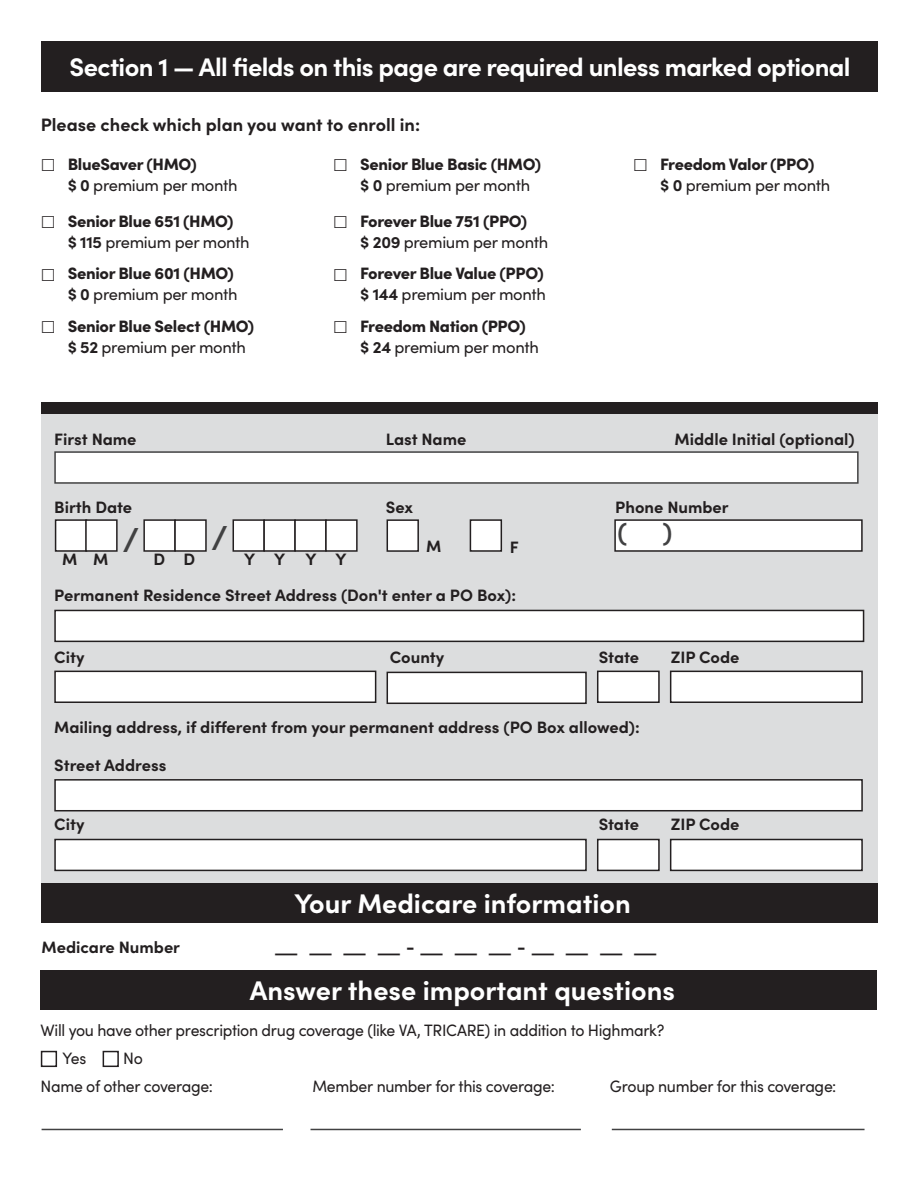
<style>
.page{position:relative;width:918px;height:1188px;background:#fff}
.page>*{position:absolute;margin:0;border:0;box-sizing:border-box;transform-origin:0 0}
.t1{font:700 27px "Sofia Pro";color:#fff}
.t2{font:700 25.5px "Sofia Pro";letter-spacing:-.025em;color:#fff}
.t3{font:700 25.5px "Sofia Pro";color:#414142}
.t4{font:700 18px "Sofia Pro";color:#231f20}
.t5{font:700 18px "Sofia Pro";color:#231f20;scale:2 1}
.t6{font:900 16.5px/21px "Sofia Pro";letter-spacing:-.02em;color:#231f20}
.t7{font:700 16.5px "Sofia Pro";color:#231f20}
.t8{font:16.5px "Sofia Pro";letter-spacing:-.02em;color:#231f20;scale:.96 1}
.t9{font:16.5px/21px "Sofia Pro";letter-spacing:-.02em;color:#231f20}
.s1{font-weight:900}
.s2{font-weight:700}
.s3{font-weight:400}
</style>
<div class="page">
<div style="left:41px;top:402px;width:837px;height:501px;background:#dcddde"></div>
<div style="left:41px;top:41px;width:837px;height:51px;background:#231f20"></div>
<div style="left:41px;top:402px;width:837px;height:12px;background:#231f20"></div>
<div style="left:56px;top:520px;width:30px;height:31px;background:#fff"></div>
<div style="left:55px;top:519px;width:32px;height:33px;border:2px solid #231f20"></div>
<div style="left:86px;top:520px;width:31px;height:31px;background:#fff"></div>
<div style="left:85px;top:519px;width:33px;height:33px;border:2px solid #231f20"></div>
<div style="left:144px;top:520px;width:31px;height:31px;background:#fff"></div>
<div style="left:143px;top:519px;width:33px;height:33px;border:2px solid #231f20"></div>
<div style="left:175px;top:520px;width:31px;height:31px;background:#fff"></div>
<div style="left:174px;top:519px;width:33px;height:33px;border:2px solid #231f20"></div>
<div style="left:233px;top:520px;width:31px;height:31px;background:#fff"></div>
<div style="left:233px;top:519px;width:32px;height:33px;border:2px solid #231f20"></div>
<div style="left:264px;top:520px;width:31px;height:31px;background:#fff"></div>
<div style="left:263px;top:519px;width:33px;height:33px;border:2px solid #231f20"></div>
<div style="left:295px;top:520px;width:31px;height:31px;background:#fff"></div>
<div style="left:294px;top:519px;width:33px;height:33px;border:2px solid #231f20"></div>
<div style="left:326px;top:520px;width:31px;height:31px;background:#fff"></div>
<div style="left:325px;top:519px;width:33px;height:33px;border:2px solid #231f20"></div>
<div style="left:54px;top:451px;width:805px;height:33px;background:#fff;border:2px solid #414142"></div>
<div style="left:55px;top:610px;width:809px;height:31px;background:#fff"></div>
<div style="left:54px;top:610px;width:810px;height:32px;border:2px solid #231f20"></div>
<div style="left:55px;top:671px;width:321px;height:31px;background:#fff"></div>
<div style="left:54px;top:671px;width:322px;height:32px;border:2px solid #231f20"></div>
<div style="left:55px;top:840px;width:531px;height:30px;background:#fff"></div>
<div style="left:54px;top:839px;width:533px;height:32px;border:2px solid #231f20"></div>
<div style="left:55px;top:780px;width:807px;height:31px;background:#fff"></div>
<div style="left:54px;top:779px;width:809px;height:32px;border:2px solid #231f20"></div>
<div style="left:598px;top:671px;width:61px;height:31px;background:#fff"></div>
<div style="left:597px;top:671px;width:63px;height:32px;border:2px solid #231f20"></div>
<div style="left:598px;top:840px;width:61px;height:30px;background:#fff"></div>
<div style="left:597px;top:839px;width:63px;height:32px;border:2px solid #231f20"></div>
<div style="left:671px;top:671px;width:191px;height:31px;background:#fff"></div>
<div style="left:670px;top:671px;width:193px;height:32px;border:2px solid #231f20"></div>
<div style="left:671px;top:840px;width:191px;height:30px;background:#fff"></div>
<div style="left:670px;top:839px;width:193px;height:32px;border:2px solid #231f20"></div>
<div style="left:615px;top:520px;width:247px;height:31px;background:#fff"></div>
<div style="left:614px;top:519px;width:249px;height:33px;border:2px solid #231f20"></div>
<div style="left:470px;top:520px;width:31px;height:31px;background:#fff"></div>
<div style="left:470px;top:519px;width:32px;height:33px;border:2px solid #231f20"></div>
<div style="left:387px;top:520px;width:31px;height:31px;background:#fff"></div>
<div style="left:387px;top:519px;width:32px;height:33px;border:2px solid #231f20"></div>
<div style="left:387px;top:672px;width:199px;height:31px;background:#fff"></div>
<div style="left:387px;top:672px;width:200px;height:32px;border:2px solid #231f20"></div>
<div style="left:41px;top:883px;width:837px;height:40px;background:#231f20"></div>
<div style="left:41px;top:1051px;width:16px;height:16px;border:2px solid #231f20"></div>
<div style="left:103px;top:1051px;width:16px;height:16px;border:2px solid #231f20"></div>
<div style="left:40px;top:971px;width:838px;height:39px;background:#231f20"></div>
<hr style="left:42px;top:1129px;width:241px;height:1px;background:#414142">
<hr style="left:311px;top:1129px;width:270px;height:1px;background:#414142">
<hr style="left:612px;top:1129px;width:253px;height:1px;background:#414142">
<h2 class="t2" style="left:70px;top:47px;width:783px">Section 1 — All fields on this page are required unless marked optional</h2>
<p class="t4" style="left:41px;top:110px;width:381px">Please check which plan you want to enroll in:</p>
<p class="t9" style="left:68px;top:153px;width:171px"><span class="s1">BlueSaver (HMO)<br></span><span class="s2">$ 0</span> premium per month</p>
<p class="t6" style="left:68px;top:209px;width:183px">Senior Blue 651 (HMO)<br><span class="s2">$ 115</span> <span class="s3">premium per month</span></p>
<p class="t6" style="left:68px;top:262px;width:171px">Senior Blue 601 (HMO) <span class="s2">$ 0</span> <span class="s3">premium per month</span></p>
<p class="t6" style="left:68px;top:314px;width:188px">Senior Blue Select (HMO) <span class="s2">$ 52</span> <span class="s3">premium per month</span></p>
<p class="t6" style="left:360px;top:152px;width:182px">Senior Blue Basic (HMO) <span class="s2">$ 0</span> <span class="s3">premium per month</span></p>
<p class="t6" style="left:360px;top:209px;width:189px">Forever Blue 751 (PPO)<br><span class="s2">$ 209</span> <span class="s3">premium per month</span></p>
<p class="t6" style="left:360px;top:262px;width:187px">Forever Blue Value (PPO) <span class="s2">$ 144</span> <span class="s3">premium per month</span></p>
<p class="t6" style="left:360px;top:314px;width:180px">Freedom Nation (PPO) <span class="s2">$ 24</span> <span class="s3">premium per month</span></p>
<p class="t6" style="left:660px;top:152px;width:171px">Freedom Valor (PPO)<br><span class="s2">$ 0</span> <span class="s3">premium per month</span></p>
<p class="t7" style="left:54px;top:426px;width:84px">First Name</p>
<p class="t7" style="left:386px;top:426px;width:82px">Last Name</p>
<p class="t7" style="left:675px;top:426px;width:182px">Middle Initial (optional)</p>
<p class="t7" style="left:54px;top:494px;width:79px">Birth Date</p>
<p class="t7" style="left:62px;top:547px;width:286px">M M<sup>/</sup>D D<sup>/</sup>Y Y Y Y</p>
<p class="t7" style="left:386px;top:494px;width:29px">Sex</p>
<p class="t7" style="left:426px;top:534px;width:17px">M</p>
<p class="t7" style="left:510px;top:535px;width:10px">F</p>
<p class="t7" style="left:54px;top:583px;width:463px">Permanent Residence Street Address (Don't enter a PO Box):</p>
<p class="t7" style="left:615px;top:494px;width:115px">Phone Number</p>
<p class="t3" style="left:618px;top:513px;width:11px">(</p>
<p class="t3" style="left:663px;top:513px;width:11px">)</p>
<p class="t7" style="left:54px;top:644px;width:32px">City</p>
<p class="t7" style="left:390px;top:645px;width:56px">County</p>
<p class="t7" style="left:599px;top:644px;width:42px">State</p>
<p class="t7" style="left:671px;top:644px;width:70px">ZIP Code</p>
<p class="t7" style="left:54px;top:715px;width:587px">Mailing address, if different from your permanent address (PO Box allowed):</p>
<p class="t7" style="left:54px;top:753px;width:114px">Street Address</p>
<p class="t7" style="left:54px;top:812px;width:32px">City</p>
<p class="t7" style="left:599px;top:812px;width:42px">State</p>
<p class="t7" style="left:671px;top:812px;width:70px">ZIP Code</p>
<h2 class="t1" style="left:295px;top:883px;width:338px">Your Medicare information</h2>
<p class="t7" style="left:42px;top:935px;width:140px">Medicare Number</p>
<p class="t5" style="left:274px;top:933px;width:194px">_ _ _ _-_ _ _ -_ _ _ _</p>
<h2 class="t1" style="left:250px;top:970px;width:427px">Answer these important questions</h2>
<p class="t8" style="left:40px;top:1018px;width:651px">Will you have other prescription drug coverage (like VA, TRICARE) in addition to Highmark?</p>
<p class="t8" style="left:63px;top:1046px;width:26px">Yes</p>
<p class="t8" style="left:123px;top:1046px;width:22px">No</p>
<p class="t8" style="left:40px;top:1074px;width:181px">Name of other coverage:</p>
<p class="t8" style="left:312px;top:1074px;width:254px">Member number for this coverage:</p>
<p class="t8" style="left:610px;top:1074px;width:237px">Group number for this coverage:</p>
</div>
